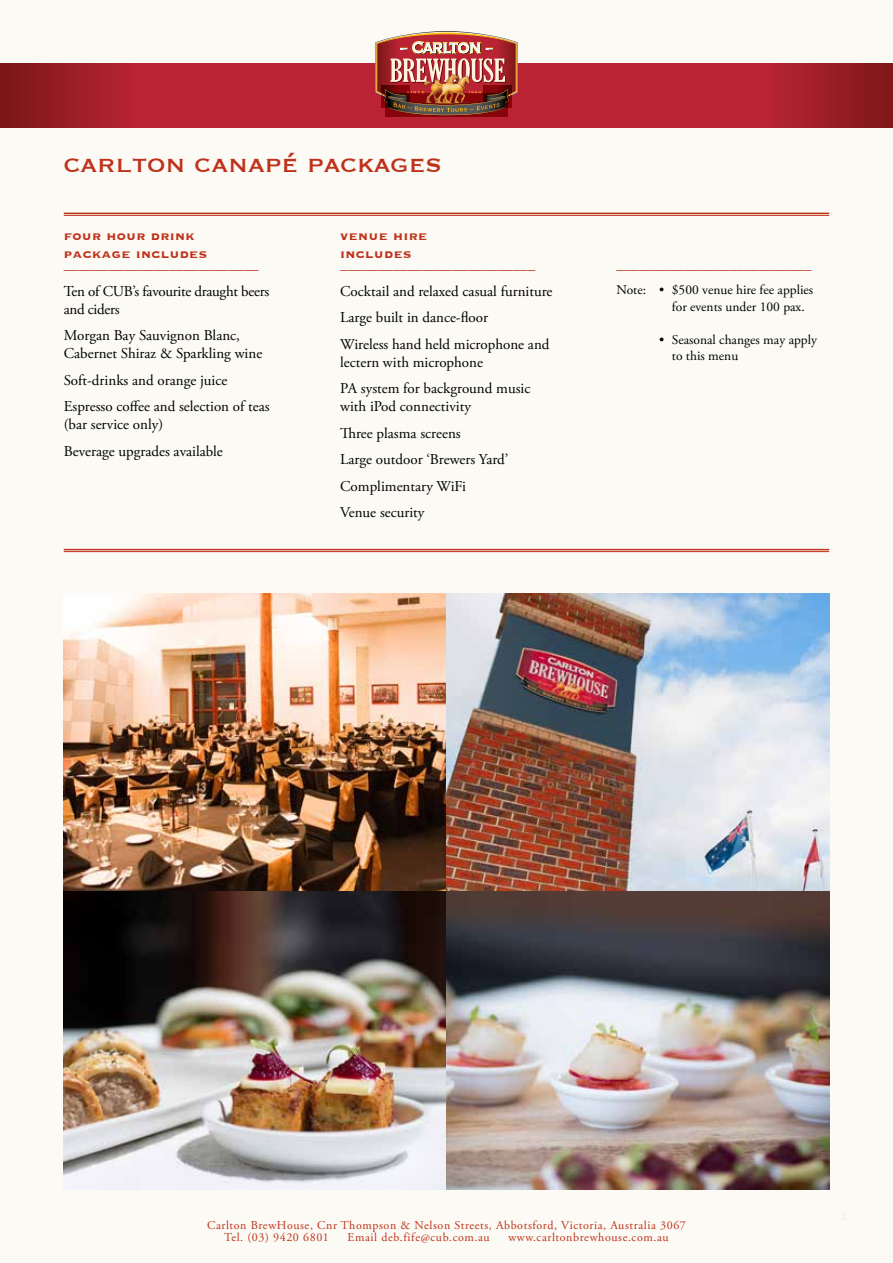
<style>
.page{position:relative;width:893px;height:1263px;background:#fbfaf4}
.page>*{position:absolute;margin:0;border:0;box-sizing:border-box;transform-origin:0 0}
.t1{font:30px "Copperplate";color:#bf311a}
.t2{font:15px/26.5px "Adobe Garamond Pro";color:#000}
.t3{font:15px "Adobe Garamond Pro";color:#bf311a}
.t4{font:700 15px/18px "Copperplate";letter-spacing:.02em;color:#bf311a}
.t5{font:15px/18px "Adobe Garamond Pro";letter-spacing:-.02em;color:#000}
.t6{font:13.5px/16.5px "Adobe Garamond Pro";color:#000}
.t7{font:12px/12px "Adobe Garamond Pro";letter-spacing:.05em;color:#bf311a}
</style>
<div class="page">
<svg style="left:0;top:64px;width:893px;height:64px;background:#af212e"></svg>
<img style="left:385px;top:115px;width:123px;height:2px">
<img style="left:375px;top:31px;width:143px;height:84px">
<hr style="left:64px;top:213px;width:765px;height:1px;background:#bf311a">
<hr style="left:64px;top:215px;width:765px;height:1px;background:#bf311a">
<hr style="left:64px;top:549px;width:765px;height:1px;background:#bf311a">
<hr style="left:64px;top:551px;width:765px;height:1px;background:#bf311a">
<img style="left:64px;top:594px;width:765px;height:595px">
<h1 class="t1" style="left:64px;top:144px;width:380px">carlton canapé packages</h1>
<p class="t4" style="left:64px;top:226px;width:145px">four hour drink package includes</p>
<p class="t3" style="left:64px;top:256px;width:196px">__________________________</p>
<p class="t5" style="left:64px;top:283px;width:207px">Ten of CUB’s favourite draught beers and ciders</p>
<p class="t2" style="left:64px;top:327px;width:200px;line-height:18px">Morgan Bay Sauvignon Blanc,<br>Cabernet Shiraz &amp; Sparkling wine</p>
<p class="t2" style="left:64px;top:367px;width:207px">Soft-drinks and orange juice<br>Espresso coffee and selection of teas</p>
<p class="t2" style="left:64px;top:412px;width:161px">(bar service only)<br>Beverage upgrades available</p>
<p class="t4" style="left:340px;top:226px;width:89px">venue hire includes</p>
<p class="t3" style="left:340px;top:256px;width:197px">__________________________</p>
<p class="t2" style="left:340px;top:278px;width:214px">Cocktail and relaxed casual furniture<br>Large built in dance-floor<br>Wireless hand held microphone and</p>
<p class="t2" style="left:340px;top:349px;width:192px">lectern with microphone<br>PA system for background music</p>
<p class="t2" style="left:340px;top:394px;width:170px">with iPod connectivity<br>Three plasma screens<br>Large outdoor ‘Brewers Yard’<br>Complimentary WiFi<br>Venue security</p>
<p class="t3" style="left:617px;top:256px;width:196px">__________________________</p>
<p class="t6" style="left:672px;top:282px;width:143px;text-indent:-55px">Note: • $500 venue hire fee applies for events under 100 pax.</p>
<p class="t6" style="left:672px;top:332px;width:147px;text-indent:-13px">• Seasonal changes may apply to this menu</p>
<p class="t7" style="left:224px;top:1220px;width:463px;text-indent:-17px">Carlton BrewHouse, Cnr Thompson &amp; Nelson Streets, Abbotsford, Victoria, Australia 3067<br>Tel. (03) 9420 6801</p>
<p class="t7" style="left:348px;top:1232px;width:144px">Email deb.fife@cub.com.au</p>
<p class="t7" style="left:508px;top:1232px;width:162px">www.carltonbrewhouse.com.au</p>
</div>
